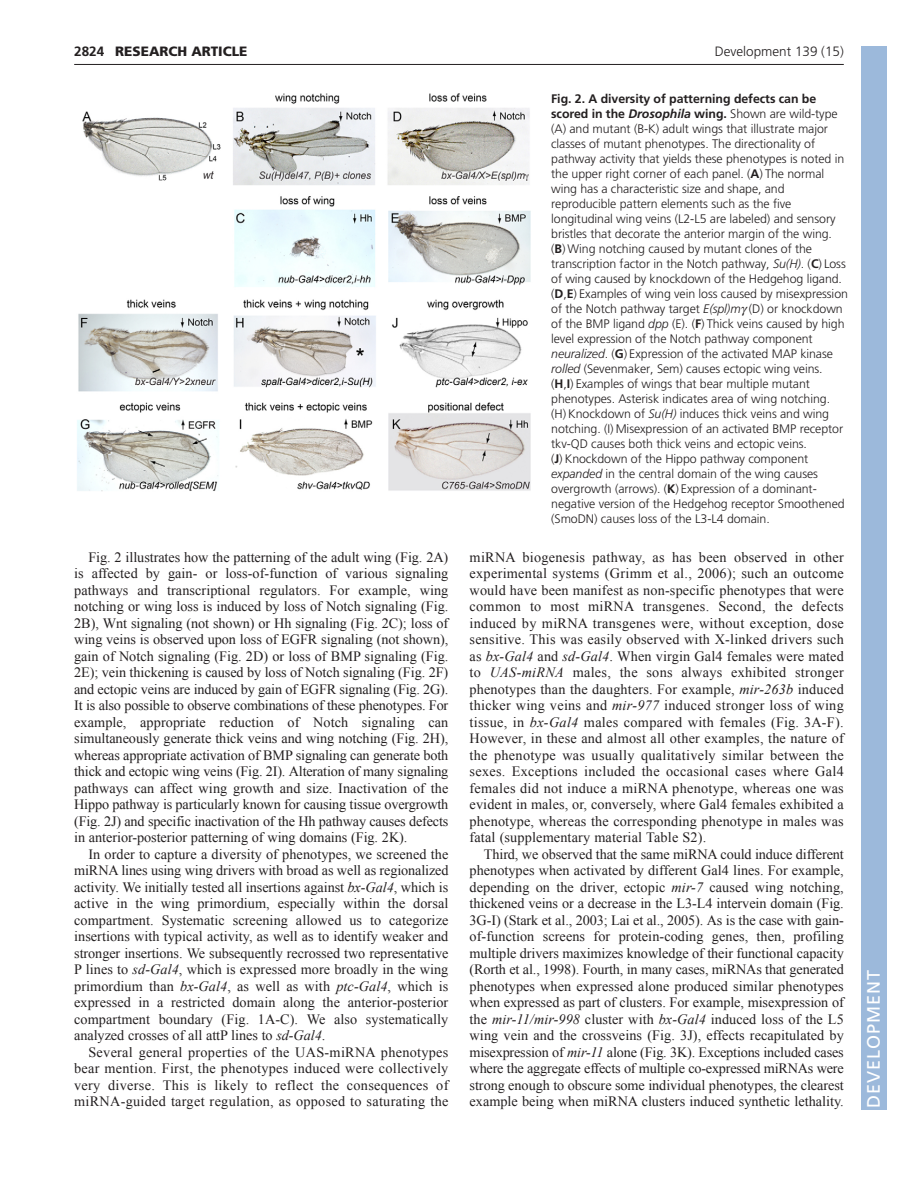
<style>
.page{position:relative;width:918px;height:1188px;background:#fff}
.page>*{position:absolute;margin:0;border:0;box-sizing:border-box;transform-origin:0 0}
.t1{font:18px "Frutiger LT Std";letter-spacing:.055em;color:#fff}
.t2{font:14.25px/16.5px "Times New Roman";color:#231f20;text-align:justify}
.t3{font:300 13.5px "Frutiger LT Std";color:#231f20}
.t4{font:900 13.5px "Frutiger LT Std";color:#231f20}
.t5{font:700 13.5px "Frutiger LT Std";color:#231f20}
.t6{font:300 12.3px/15px "Frutiger LT Std";letter-spacing:-.005em;color:#231f20}
.s1{font-weight:700}
.s2{font-weight:700;font-style:italic}
.s3{font-style:italic}
</style>
<div class="page">
<hr style="left:74px;top:64px;width:770px;height:1px;background:#231f20">
<img style="left:77px;top:93px;width:454px;height:398px">
<div style="left:861px;top:46px;width:25px;height:1064px;background:#9cb9db"></div>
<p class="t5" style="left:74px;top:46px;width:32px">2824</p>
<p class="t4" style="left:115px;top:46px;width:134px">RESEARCH ARTICLE</p>
<p class="t3" style="left:715px;top:46px;width:131px">Development 139 (15)</p>
<p class="t6" style="left:551px;top:92px;width:298px"><span class="s1">Fig. 2. A diversity of patterning defects can be scored in the</span> <span class="s2">Drosophila</span> <span class="s1">wing.</span> Shown are wild-type (A) and mutant (B-K) adult wings that illustrate major classes of mutant phenotypes. The directionality of pathway activity that yields these phenotypes is noted in the upper right corner of each panel. (<span class="s1">A</span>) The normal wing has a characteristic size and shape, and reproducible pattern elements such as the five longitudinal wing veins (L2-L5 are labeled) and sensory bristles that decorate the anterior margin of the wing. (<span class="s1">B</span>) Wing notching caused by mutant clones of the transcription factor in the Notch pathway, <span class="s3">Su(H)</span>. (<span class="s1">C</span>) Loss of wing caused by knockdown of the Hedgehog ligand. (<span class="s1">D</span>,<span class="s1">E</span>) Examples of wing vein loss caused by misexpression of the Notch pathway target <span class="s3">E(spl)m</span> (D) or knockdown of the BMP ligand <span class="s3">dpp</span> (E). (<span class="s1">F</span>) Thick veins caused by high level expression of the Notch pathway component <span class="s3">neuralized</span>. (<span class="s1">G</span>) Expression of the activated MAP kinase <span class="s3">rolled</span> (Sevenmaker, Sem) causes ectopic wing veins. (<span class="s1">H</span>,<span class="s1">I</span>) Examples of wings that bear multiple mutant phenotypes. Asterisk indicates area of wing notching. (H) Knockdown of <span class="s3">Su(H)</span> induces thick veins and wing notching. (I) Misexpression of an activated BMP receptor tkv-QD causes both thick veins and ectopic veins.<br>(<span class="s1">J</span>) Knockdown of the Hippo pathway component <span class="s3">expanded</span> in the central domain of the wing causes overgrowth (arrows). (<span class="s1">K</span>) Expression of a dominant&shy;negative version of the Hedgehog receptor Smoothened (SmoDN) causes loss of the L3-L4 domain.</p>
<p class="t2" style="left:74px;top:549px;width:376px;text-indent:14px">Fig. 2 illustrates how the patterning of the adult wing (Fig. 2A) is affected by gain- or loss-of-function of various signaling pathways and transcriptional regulators. For example, wing notching or wing loss is induced by loss of Notch signaling (Fig.<br>2B), Wnt signaling (not shown) or Hh signaling (Fig. 2C); loss of wing veins is observed upon loss of EGFR signaling (not shown), gain of Notch signaling (Fig. 2D) or loss of BMP signaling (Fig.<br>2E); vein thickening is caused by loss of Notch signaling (Fig. 2F) and ectopic veins are induced by gain of EGFR signaling (Fig. 2G).<br>It is also possible to observe combinations of these phenotypes. For example, appropriate reduction of Notch signaling can simultaneously generate thick veins and wing notching (Fig. 2H), whereas appropriate activation of BMP signaling can generate both thick and ectopic wing veins (Fig. 2I). Alteration of many signaling pathways can affect wing growth and size. Inactivation of the Hippo pathway is particularly known for causing tissue overgrowth (Fig. 2J) and specific inactivation of the Hh pathway causes defects in anterior-posterior patterning of wing domains (Fig. 2K).</p>
<p class="t2" style="left:74px;top:846px;width:376px;text-indent:14px">In order to capture a diversity of phenotypes, we screened the miRNA lines using wing drivers with broad as well as regionalized activity. We initially tested all insertions against <span class="s3">bx-Gal4</span>, which is active in the wing primordium, especially within the dorsal compartment. Systematic screening allowed us to categorize insertions with typical activity, as well as to identify weaker and stronger insertions. We subsequently recrossed two representative P lines to <span class="s3">sd-Gal4</span>, which is expressed more broadly in the wing primordium than <span class="s3">bx-Gal4</span>, as well as with <span class="s3">ptc-Gal4</span>, which is expressed in a restricted domain along the anterior-posterior compartment boundary (Fig. 1A-C). We also systematically analyzed crosses of all attP lines to <span class="s3">sd-Gal4</span>.</p>
<p class="t2" style="left:74px;top:1044px;width:376px;text-indent:14px">Several general properties of the UAS-miRNA phenotypes bear mention. First, the phenotypes induced were collectively very diverse. This is likely to reflect the consequences of miRNA-guided target regulation, as opposed to saturating the</p>
<p class="t2" style="left:470px;top:549px;width:376px">miRNA biogenesis pathway, as has been observed in other experimental systems (Grimm et al., 2006); such an outcome would have been manifest as non-specific phenotypes that were common to most miRNA transgenes. Second, the defects induced by miRNA transgenes were, without exception, dose sensitive. This was easily observed with X-linked drivers such as <span class="s3">bx-Gal4</span> and <span class="s3">sd-Gal4</span>. When virgin Gal4 females were mated to <span class="s3">UAS-miRNA</span> males, the sons always exhibited stronger phenotypes than the daughters. For example, <span class="s3">mir-263b</span> induced thicker wing veins and <span class="s3">mir-977</span> induced stronger loss of wing tissue, in <span class="s3">bx-Gal4</span> males compared with females (Fig. 3A-F).<br>However, in these and almost all other examples, the nature of the phenotype was usually qualitatively similar between the sexes. Exceptions included the occasional cases where Gal4 females did not induce a miRNA phenotype, whereas one was evident in males, or, conversely, where Gal4 females exhibited a phenotype, whereas the corresponding phenotype in males was fatal (supplementary material Table S2).</p>
<p class="t2" style="left:470px;top:846px;width:376px;text-indent:14px">Third, we observed that the same miRNA could induce different phenotypes when activated by different Gal4 lines. For example, depending on the driver, ectopic <span class="s3">mir-7</span> caused wing notching, thickened veins or a decrease in the L3-L4 intervein domain (Fig.<br>3G-I) (Stark et al., 2003; Lai et al., 2005). As is the case with gain&shy;of-function screens for protein-coding genes, then, profiling multiple drivers maximizes knowledge of their functional capacity (Rorth et al., 1998). Fourth, in many cases, miRNAs that generated phenotypes when expressed alone produced similar phenotypes when expressed as part of clusters. For example, misexpression of the <span class="s3">mir-11/mir-998</span> cluster with <span class="s3">bx-Gal4</span> induced loss of the L5 wing vein and the crossveins (Fig. 3J), effects recapitulated by misexpression of <span class="s3">mir-11</span> alone (Fig. 3K). Exceptions included cases where the aggregate effects of multiple co-expressed miRNAs were strong enough to obscure some individual phenotypes, the clearest example being when miRNA clusters induced synthetic lethality.</p>
<p class="t1" style="left:863px;top:1108px;width:140px;rotate:-90deg">DEVELOPMENT</p>
</div>
